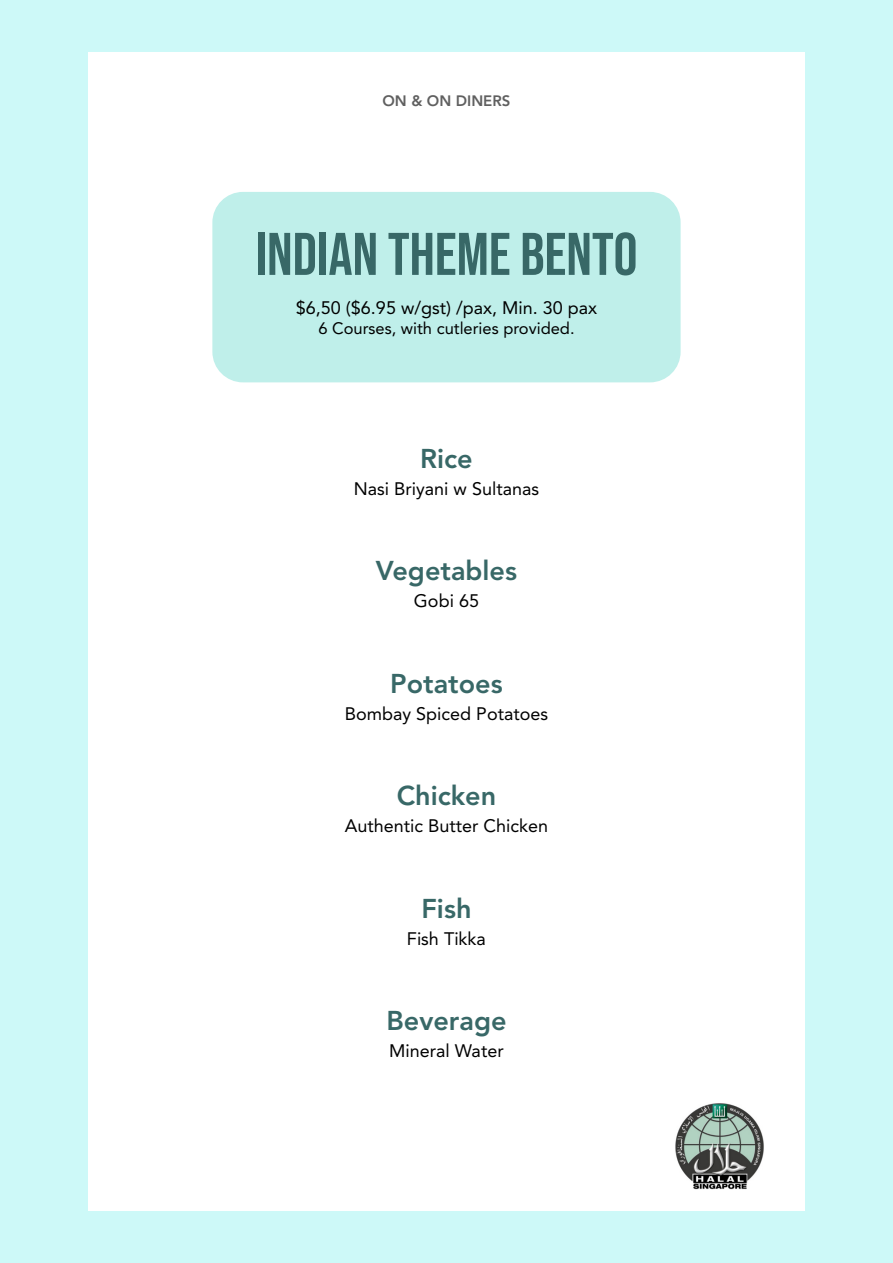
<style>
.page{position:relative;width:893px;height:1263px;background:#cdf9f8}
.page>*{position:absolute;margin:0;border:0;box-sizing:border-box;transform-origin:0 0}
.t1{font:60px "Bebas Neue";color:#386867}
.t2{font:800 27px "Avenir LT Std";color:#386867}
.t3{font:18px "Avenir LT Std";color:#000}
.t4{font:16.5px "Avenir LT Std";color:#000}
.t5{font:800 15px "Avenir LT Std";color:#606060}
</style>
<div class="page">
<div style="left:88px;top:52px;width:717px;height:1158px;background:#fff"></div>
<div style="left:212px;top:192px;width:469px;height:190px;background:#bfefea;border-radius:31px"></div>
<img style="left:675px;top:1103px;width:89px;height:86px">
<p class="t5" style="left:382px;top:92px;width:130px">ON &amp; ON DINERS</p>
<h1 class="t1" style="left:255px;top:220px;width:384px">INDIAN THEME BENTO</h1>
<p class="t3" style="left:296px;top:298px;width:303px">$6,50 ($6.95 w/gst) /pax, Min. 30 pax</p>
<p class="t4" style="left:318px;top:319px;width:258px">6 Courses, with cutleries provided.</p>
<h2 class="t2" style="left:420px;top:442px;width:54px">Rice</h2>
<p class="t3" style="left:354px;top:478px;width:187px">Nasi Briyani w Sultanas</p>
<h2 class="t2" style="left:376px;top:555px;width:143px">Vegetables</h2>
<p class="t3" style="left:414px;top:590px;width:67px">Gobi 65</p>
<h2 class="t2" style="left:390px;top:667px;width:114px">Potatoes</h2>
<p class="t3" style="left:345px;top:703px;width:205px">Bombay Spiced Potatoes</p>
<h2 class="t2" style="left:397px;top:780px;width:101px">Chicken</h2>
<p class="t3" style="left:345px;top:815px;width:205px">Authentic Butter Chicken</p>
<h2 class="t2" style="left:421px;top:892px;width:52px">Fish</h2>
<p class="t3" style="left:407px;top:928px;width:81px">Fish Tikka</p>
<h2 class="t2" style="left:386px;top:1005px;width:122px">Beverage</h2>
<p class="t3" style="left:389px;top:1040px;width:116px">Mineral Water</p>
</div>
